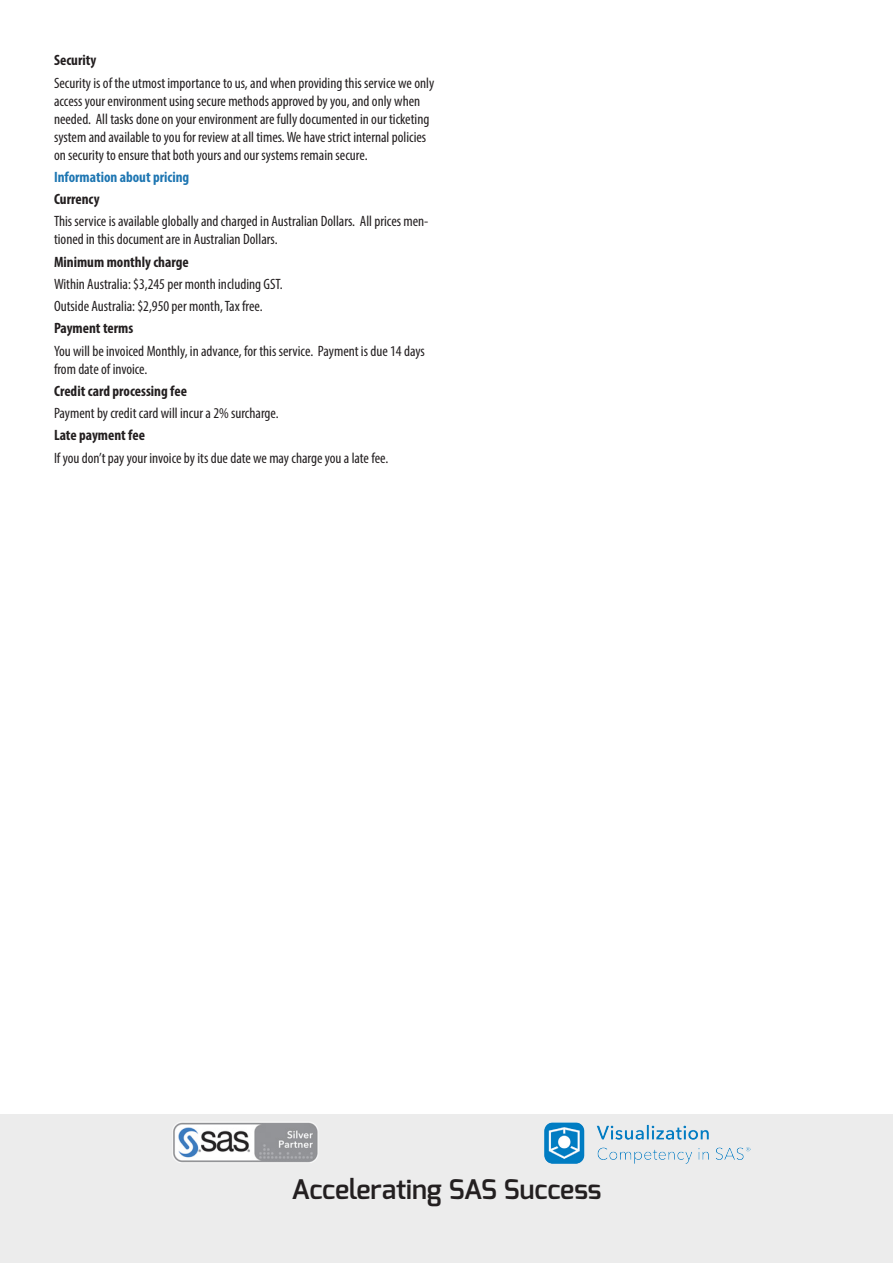
<style>
.page{position:relative;width:893px;height:1263px;background:#fff}
.page>*{position:absolute;margin:0;border:0;box-sizing:border-box;transform-origin:0 0}
.t1{font:600 27px "Exo";color:#231f20}
.t2{font:condensed 15px/18px "Myriad Pro";color:#231f20}
.t3{font:700 condensed 15px "Myriad Pro";color:#231f20}
.t4{font:700 condensed 15px "Myriad Pro";color:#1e76b2}
</style>
<div class="page">
<div style="left:0;top:1114px;width:893px;height:149px;background:#ececec"></div>
<img style="left:544px;top:1123px;width:207px;height:40px">
<img style="left:172px;top:1123px;width:146px;height:40px">
<p class="t3" style="left:54px;top:51px;width:44px">Security</p>
<p class="t2" style="left:54px;top:73px;width:382px">Security is of the utmost importance to us, and when providing this service we only access your environment using secure methods approved by you, and only when needed. All tasks done on your environment are fully documented in our ticketing system and available to you for review at all times. We have strict internal policies on security to ensure that both yours and our systems remain secure.</p>
<p class="t4" style="left:54px;top:167px;width:137px">Information about pricing</p>
<p class="t3" style="left:54px;top:190px;width:47px">Currency</p>
<p class="t2" style="left:54px;top:212px;width:376px">This service is available globally and charged in Australian Dollars. All prices men&shy;tioned in this document are in Australian Dollars.</p>
<p class="t3" style="left:54px;top:252px;width:136px">Minimum monthly charge</p>
<p class="t2" style="left:54px;top:275px;width:230px">Within Australia: $3,245 per month including GST.</p>
<p class="t2" style="left:54px;top:297px;width:210px">Outside Australia: $2,950 per month, Tax free.</p>
<p class="t3" style="left:54px;top:319px;width:81px">Payment terms</p>
<p class="t2" style="left:54px;top:341px;width:372px">You will be invoiced Monthly, in advance, for this service. Payment is due 14 days from date of invoice.</p>
<p class="t3" style="left:54px;top:381px;width:135px">Credit card processing fee</p>
<p class="t2" style="left:54px;top:404px;width:226px">Payment by credit card will incur a 2% surcharge.</p>
<p class="t3" style="left:54px;top:426px;width:93px">Late payment fee</p>
<p class="t2" style="left:54px;top:448px;width:336px">If you don’t pay your invoice by its due date we may charge you a late fee.</p>
<p class="t1" style="left:291px;top:1172px;width:312px">Accelerating SAS Success</p>
</div>
